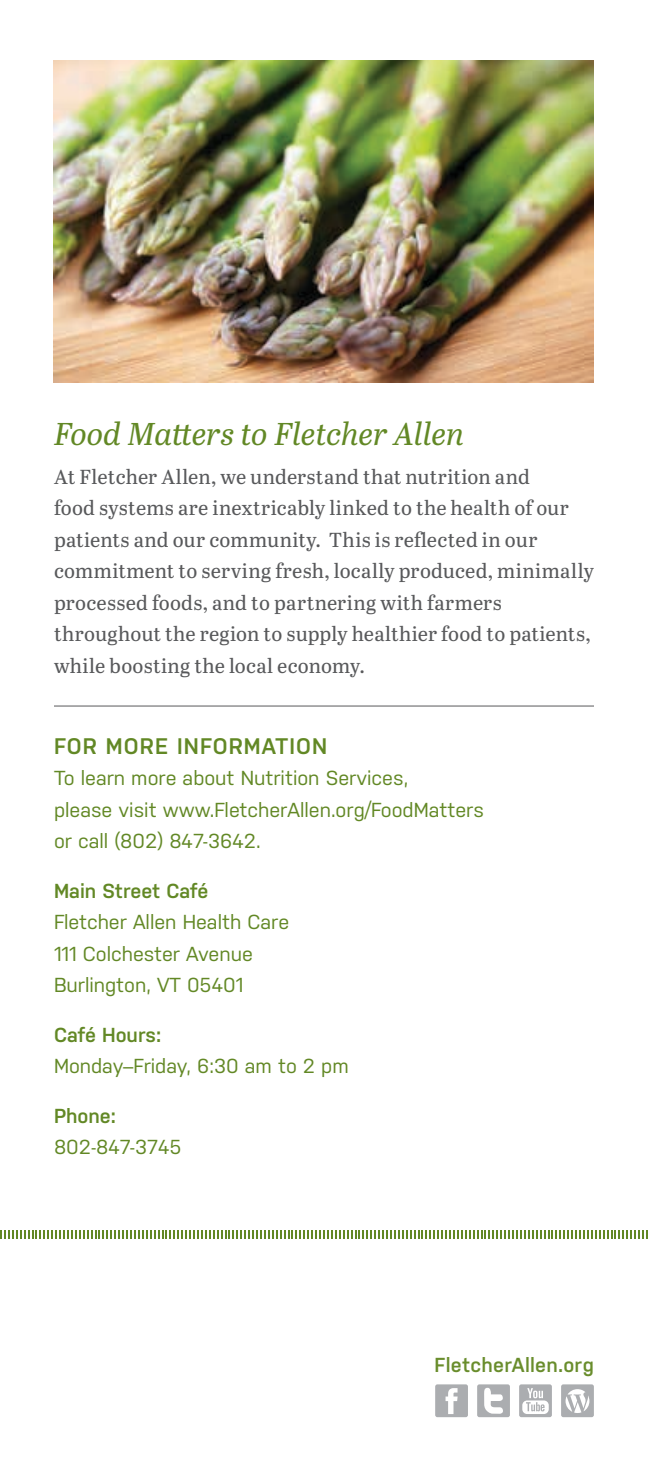
<style>
.page{position:relative;width:648px;height:1458px;background:#fff}
.page>*{position:absolute;margin:0;border:0;box-sizing:border-box;transform-origin:0 0}
.t1{font:italic 31.5px "Abril Text";letter-spacing:-.01em;color:#628825}
.t2{font:600 22.5px "Nudista";letter-spacing:.05em;color:#628825}
.t3{font:20.25px/31.5px "Abril Text";letter-spacing:.015em;color:#58595b}
.t4{font:20.25px/31.5px "Nudista";color:#628825}
.t5{font:600 20.25px "Nudista";color:#628825}
.t6{font:600 20.25px "Nudista";letter-spacing:.01em;color:#698d2c}
</style>
<div class="page">
<hr style="left:54px;top:706px;width:540px;height:1px;background:#58595b">
<svg style="left:519px;top:1384px;width:33px;height:33px"></svg>
<svg style="left:561px;top:1384px;width:33px;height:33px"></svg>
<svg style="left:477px;top:1384px;width:33px;height:33px"></svg>
<svg style="left:435px;top:1384px;width:33px;height:33px"></svg>
<img style="left:54px;top:61px;width:540px;height:321px">
<svg style="left:0;top:1230px;width:648px;height:9px"></svg>
<h1 class="t1" style="left:54px;top:411px;width:412px">Food Matters to Fletcher Allen</h1>
<p class="t3" style="left:54px;top:460px;width:541px">At Fletcher Allen, we understand that nutrition and<br>food systems are inextricably linked to the health of our patients and our community. This is reflected in our commitment to serving fresh, locally produced, minimally processed foods, and to partnering with farmers throughout the region to supply healthier food to patients, while boosting the local economy.</p>
<p class="t2" style="left:54px;top:729px;width:275px">For more information</p>
<p class="t4" style="left:54px;top:761px;width:432px">To learn more about Nutrition Services,<br>please visit www.FletcherAllen.org/FoodMatters or call (802) 847-3642.</p>
<p class="t5" style="left:54px;top:876px;width:156px">Main Street Café</p>
<p class="t4" style="left:54px;top:905px;width:237px">Fletcher Allen Health Care<br>111 Colchester Avenue<br>Burlington, VT 05401</p>
<p class="t5" style="left:54px;top:1020px;width:109px">Café Hours:</p>
<p class="t4" style="left:54px;top:1049px;width:296px">Monday–Friday, 6:30 am to 2 pm</p>
<p class="t5" style="left:54px;top:1101px;width:64px">Phone:</p>
<p class="t4" style="left:54px;top:1130px;width:129px">802-847-3745</p>
<p class="t6" style="left:435px;top:1350px;width:161px">FletcherAllen.org</p>
</div>
